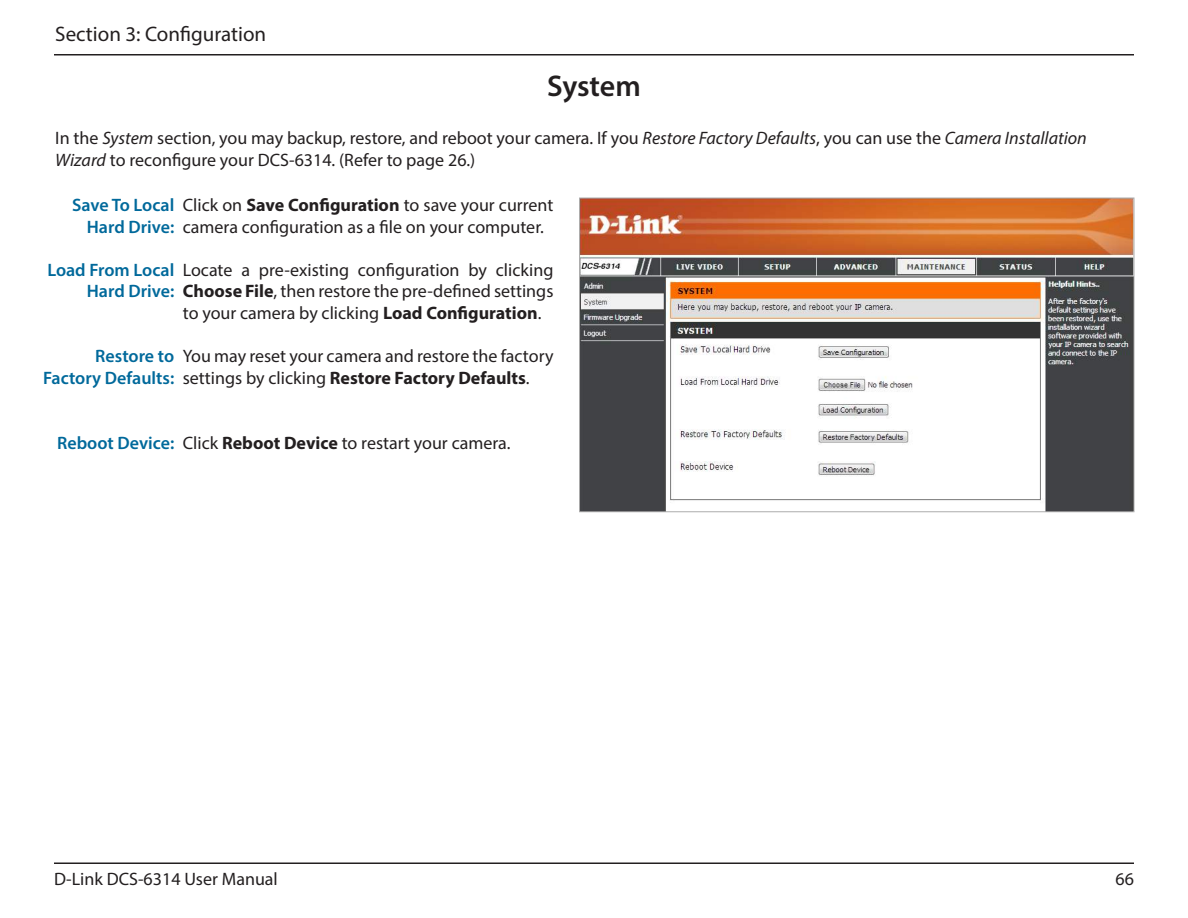
<style>
.page{position:relative;width:1188px;height:918px;background:#fff}
.page>*{position:absolute;margin:0;border:0;box-sizing:border-box;transform-origin:0 0}
.t1{font:600 30px "Myriad Pro";letter-spacing:-.005em;color:#231f20}
.t2{font:21px "Myriad Pro";color:#231f20}
.t3{font:18px/21.6px "Myriad Pro";color:#231f20}
.t4{font:600 18px/21.6px "Myriad Pro";color:#00699b;text-align:right}
.s1{font-style:italic}
.s2{font-weight:700}
</style>
<div class="page">
<hr style="left:54px;top:862px;width:1080px;height:2px;background:#231f20">
<hr style="left:54px;top:54px;width:1080px;height:2px;background:#231f20">
<img style="left:581px;top:200px;width:551px;height:310px">
<p class="t2" style="left:55px;top:21px;width:213px">Section 3: Configuration</p>
<h1 class="t1" style="left:547px;top:67px;width:95px">System</h1>
<p class="t3" style="left:55px;top:127px;width:1033px">In the <span class="s1">System</span> section, you may backup, restore, and reboot your camera. If you <span class="s1">Restore Factory Defaults</span>, you can use the <span class="s1">Camera Installation<br>Wizard</span> to reconfigure your DCS-6314. (Refer to page 26.)</p>
<p class="t4" style="left:72px;top:194px;width:104px">Save To Local<br>Hard Drive:</p>
<p class="t4" style="left:47px;top:259px;width:128px">Load From Local<br>Hard Drive:</p>
<p class="t3" style="left:183px;top:194px;width:372px">Click on <span class="s2">Save Configuration</span> to save your current camera configuration as a file on your computer.</p>
<p class="t3" style="left:183px;top:259px;width:372px;text-align:justify">Locate a pre-existing configuration by clicking <span class="s2">Choose File</span>, then restore the pre-defined settings to your camera by clicking <span class="s2">Load Configuration</span>.</p>
<p class="t3" style="left:183px;top:345px;width:372px">You may reset your camera and restore the factory settings by clicking <span class="s2">Restore Factory Defaults</span>.</p>
<p class="t4" style="left:43px;top:345px;width:133px">Restore to<br>Factory Defaults:</p>
<p class="t4" style="left:57px;top:431px;width:119px">Reboot Device:</p>
<p class="t3" style="left:183px;top:431px;width:329px">Click <span class="s2">Reboot Device</span> to restart your camera.</p>
<p class="t3" style="left:54px;top:868px;width:225px">D-Link DCS-6314 User Manual</p>
<p class="t3" style="left:1116px;top:868px;width:20px">66</p>
</div>
